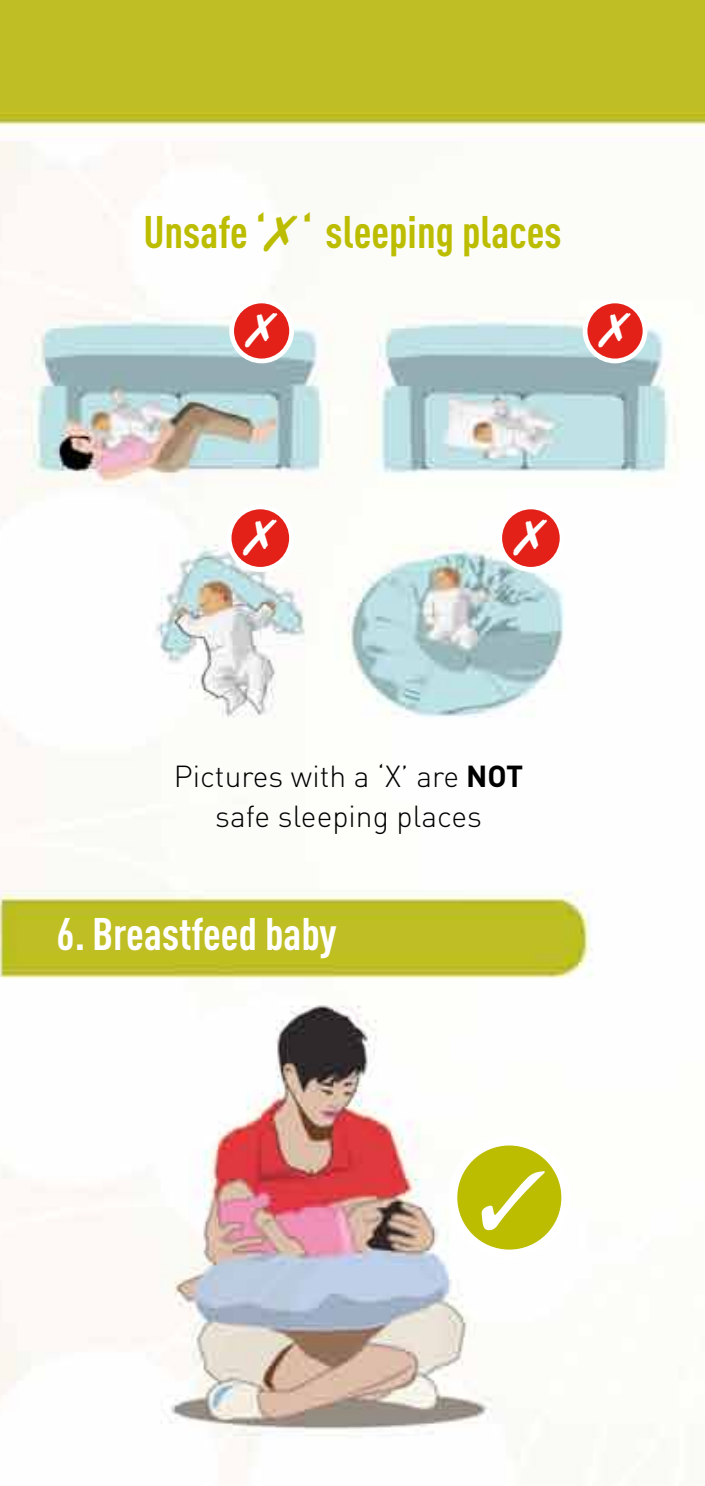
<style>
.page{position:relative;width:705px;height:1486px;background:#fff}
.page>*{position:absolute;margin:0;border:0;box-sizing:border-box;transform-origin:0 0}
.t1{font:700 condensed 45px "DINOT";color:#bcbd00}
.t2{font:700 condensed 45px "DINOT";color:#fff}
.t3{font:300 30px/40px "DINOT";color:#000;text-align:center}
.s1{font-weight:700}
</style>
<div class="page">
<img style="left:0;top:0;width:705px;height:1482px">
<svg style="left:232px;top:301px;width:60px;height:60px"></svg>
<div style="left:229px;top:298px;width:65px;height:65px;border:5px solid #fff;border-radius:50%"></div>
<svg style="left:585px;top:301px;width:60px;height:60px"></svg>
<div style="left:583px;top:298px;width:64px;height:65px;border:5px solid #fff;border-radius:50%"></div>
<svg style="left:229px;top:507px;width:63px;height:62px;background:#e7443e"></svg>
<div style="left:226px;top:504px;width:68px;height:68px;border:5px solid #fff;border-radius:50%"></div>
<svg style="left:500px;top:507px;width:62px;height:62px;background:#e7413a"></svg>
<div style="left:497px;top:504px;width:68px;height:68px;border:5px solid #fff;border-radius:50%"></div>
<svg style="left:453px;top:1140px;width:113px;height:113px;background:#c6c728"></svg>
<div style="left:448px;top:1136px;width:122px;height:122px;border:9px solid #fff;border-radius:50%"></div>
<svg style="left:244px;top:313px;width:34px;height:35px"></svg>
<svg style="left:598px;top:313px;width:33px;height:35px"></svg>
<svg style="left:242px;top:519px;width:35px;height:36px"></svg>
<svg style="left:513px;top:519px;width:35px;height:36px"></svg>
<div style="left:478px;top:1170px;width:67px;height:59px;background:#bcbd00"></div>
<h1 class="t1" style="left:143px;top:205px;width:420px">Unsafe ‘✗‘ sleeping places</h1>
<p class="t3" style="left:174px;top:756px;width:351px">Pictures with a ‘X’ are <span class="s1">NOT </span>safe sleeping places</p>
<h1 class="t2" style="left:57px;top:907px;width:282px">6. Breastfeed baby</h1>
</div>
